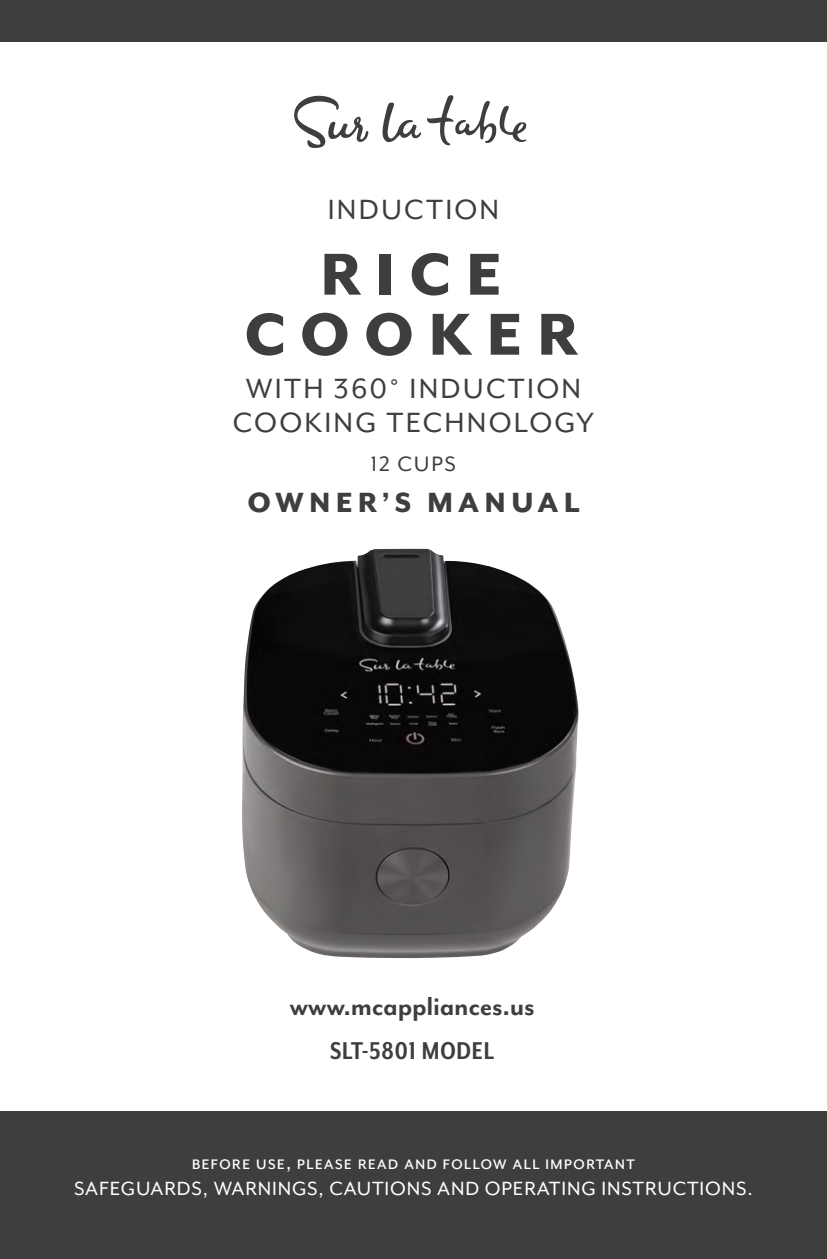
<style>
.page{position:relative;width:827px;height:1259px;background:#fff}
.page>*{position:absolute;margin:0;border:0;box-sizing:border-box;transform-origin:0 0}
.t1{font:800 68px/60px "Mr Eaves Mod OT";letter-spacing:.21em;color:#3e3e3f;text-align:center}
.t2{font:32px/34px "Mr Eaves Mod OT";letter-spacing:.07em;color:#3e3e3f;text-align:center}
.t3{font:800 32px "Mr Eaves Mod OT";letter-spacing:.16em;color:#3e3e3f}
.t4{font:700 30px "Mr Eaves Mod OT";letter-spacing:-.01em;color:#3e3e3f}
.t5{font:700 28px "Mr Eaves XL Mod Nar OT";letter-spacing:.03em;color:#3e3e3f}
.t6{font:24px "Mr Eaves Mod OT";color:#3e3e3f}
.t7{font:22px/26px "Mr Eaves Mod OT";letter-spacing:.04em;color:#fff;text-align:center}
</style>
<div class="page">
<svg style="left:382px;top:95px;width:144px;height:51px"></svg>
<svg style="left:294px;top:96px;width:74px;height:52px"></svg>
<div style="left:0;top:1111px;width:826px;height:147px;background:#3e3e3f"></div>
<div style="left:0;top:0;width:826px;height:41px;background:#3e3e3f"></div>
<img style="left:242px;top:548px;width:336px;height:409px">
<h2 class="t2" style="left:327px;top:192px;width:173px">INDUCTION</h2>
<h1 class="t1" style="left:244px;top:243px;width:334px">RICE<br>COOKER</h1>
<h2 class="t2" style="left:232px;top:371px;width:362px">WITH 360˚ INDUCTION<br>COOKING TECHNOLOGY</h2>
<p class="t6" style="left:370px;top:450px;width:87px">12 CUPS</p>
<h2 class="t3" style="left:247px;top:484px;width:333px">OWNER’S MANUAL</h2>
<h3 class="t4" style="left:289px;top:988px;width:246px">www.mcappliances.us</h3>
<p class="t5" style="left:330px;top:1035px;width:165px">SLT-5801 MODEL</p>
<p class="t7" style="left:74px;top:1148px;width:680px">BEFORE USE, PLEASE READ AND FOLLOW ALL IMPORTANT<br>SAFEGUARDS, WARNINGS, CAUTIONS AND OPERATING INSTRUCTIONS.</p>
</div>
